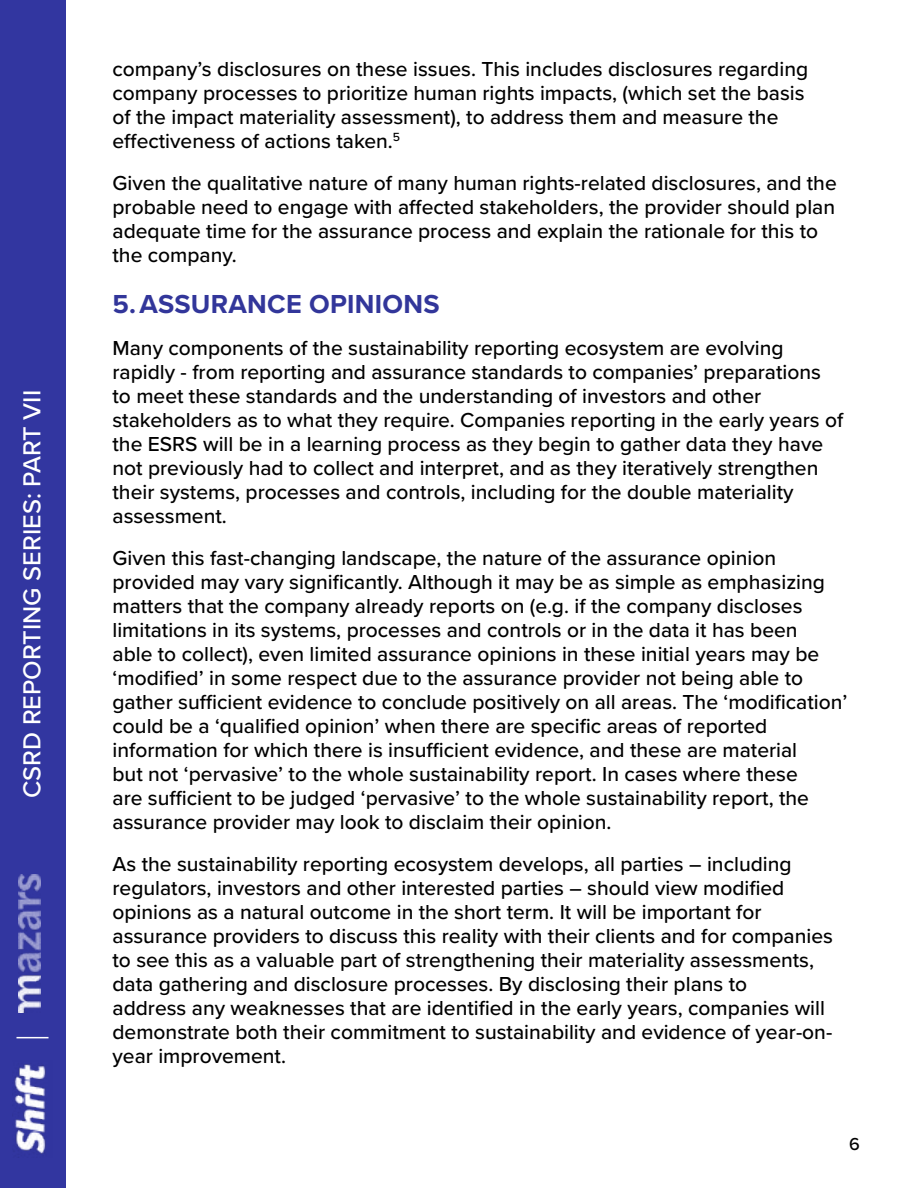
<style>
.page{position:relative;width:918px;height:1188px;background:#fff}
.page>*{position:absolute;margin:0;border:0;box-sizing:border-box;transform-origin:0 0}
.t1{font:700 27px "Proxima Nova";letter-spacing:.01em;color:#32369a}
.t2{font:500 25.5px "Proxima Nova";color:#fff}
.t3{font:500 21px/24px "Proxima Nova";color:#000}
.t4{font:500 18px "Proxima Nova";color:#000}
</style>
<div class="page">
<div style="left:0;top:0;width:66px;height:1188px;background:#3236a0"></div>
<img style="left:14px;top:1064px;width:32px;height:94px">
<img style="left:18px;top:875px;width:22px;height:137px">
<hr style="left:16px;top:1037px;width:33px;height:1px;background:#fff">
<p class="t2" style="left:13px;top:798px;width:409px;rotate:-90deg">CSRD REPORTING SERIES: PART VII</p>
<p class="t3" style="left:112px;top:56px;width:697px">company’s disclosures on these issues. This includes disclosures regarding company processes to prioritize human rights impacts, (which set the basis of the impact materiality assessment), to address them and measure the effectiveness of actions taken.<sup>5</sup></p>
<p class="t3" style="left:112px;top:170px;width:726px">Given the qualitative nature of many human rights-related disclosures, and the probable need to engage with affected stakeholders, the provider should plan adequate time for the assurance process and explain the rationale for this to the company.</p>
<p class="t1" style="left:112px;top:284px;width:329px">5.ASSURANCE OPINIONS</p>
<p class="t3" style="left:112px;top:335px;width:732px">Many components of the sustainability reporting ecosystem are evolving rapidly - from reporting and assurance standards to companies’ preparations to meet these standards and the understanding of investors and other stakeholders as to what they require. Companies reporting in the early years of the ESRS will be in a learning process as they begin to gather data they have not previously had to collect and interpret, and as they iteratively strengthen their systems, processes and controls, including for the double materiality assessment.</p>
<p class="t3" style="left:112px;top:545px;width:736px">Given this fast-changing landscape, the nature of the assurance opinion provided may vary significantly. Although it may be as simple as emphasizing matters that the company already reports on (e.g. if the company discloses limitations in its systems, processes and controls or in the data it has been<br>able to collect), even limited assurance opinions in these initial years may be ‘modified’ in some respect due to the assurance provider not being able to gather sufficient evidence to conclude positively on all areas. The ‘modification’ could be a ‘qualified opinion’ when there are specific areas of reported information for which there is insufficient evidence, and these are material<br>but not ‘pervasive’ to the whole sustainability report. In cases where these<br>are sufficient to be judged ‘pervasive’ to the whole sustainability report, the assurance provider may look to disclaim their opinion.</p>
<p class="t3" style="left:112px;top:851px;width:722px">As the sustainability reporting ecosystem develops, all parties – including regulators, investors and other interested parties – should view modified opinions as a natural outcome in the short term. It will be important for assurance providers to discuss this reality with their clients and for companies to see this as a valuable part of strengthening their materiality assessments, data gathering and disclosure processes. By disclosing their plans to<br>address any weaknesses that are identified in the early years, companies will demonstrate both their commitment to sustainability and evidence of year-on&shy;year improvement.</p>
<p class="t4" style="left:849px;top:1131px;width:12px">6</p>
</div>
